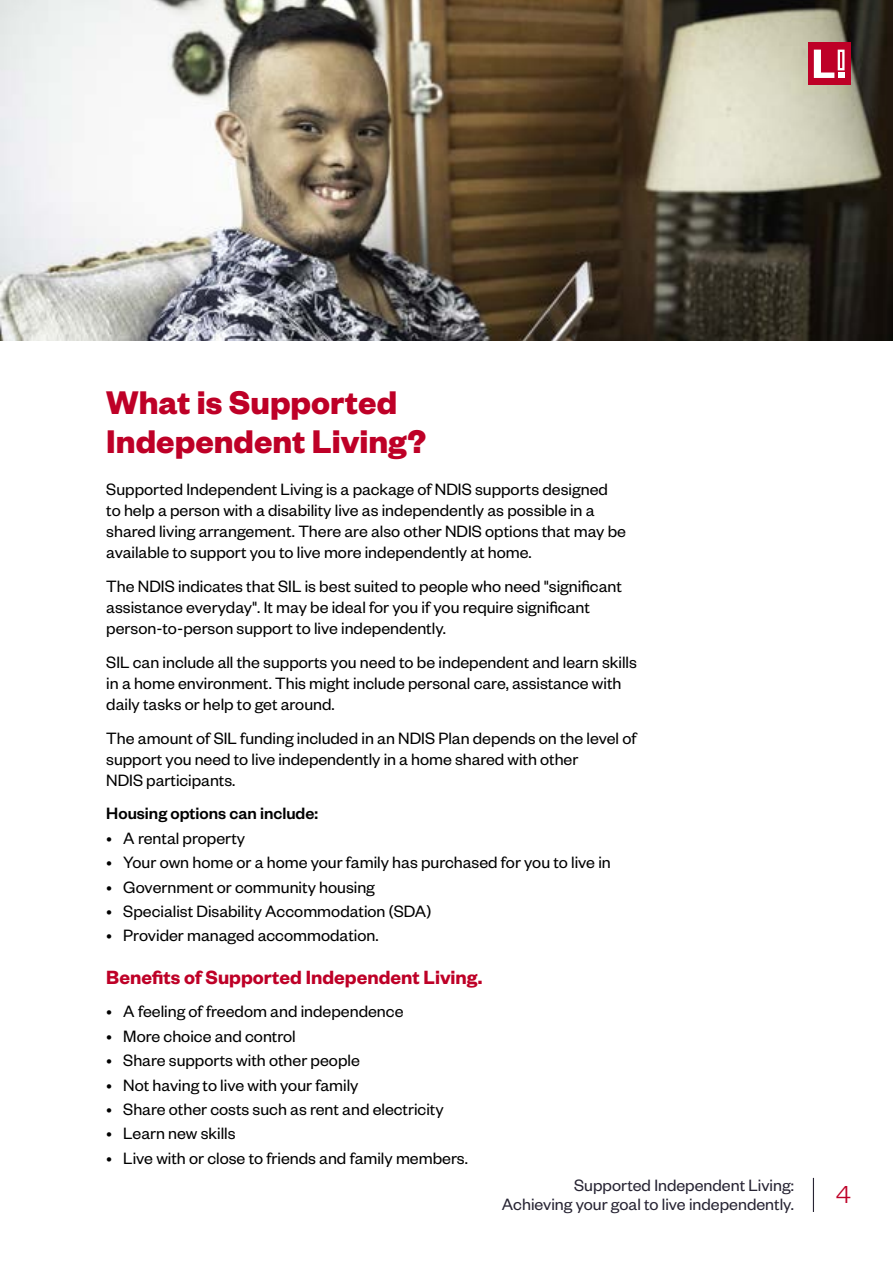
<style>
.page{position:relative;width:893px;height:1263px;background:#fff}
.page>*{position:absolute;margin:0;border:0;box-sizing:border-box;transform-origin:0 0}
.t1{font:700 36px/39px "Founders Grotesk";color:#be0027}
.t2{font:300 27px "Founders Grotesk";color:#be0027}
.t3{font:600 21px "Founders Grotesk";color:#be0027}
.t4{font:18px/21px "Founders Grotesk";color:#000}
.t5{font:18px/19.5px "Founders Grotesk";color:#272433;text-align:right}
.t6{font:500 18px "Founders Grotesk";color:#000}
</style>
<div class="page">
<hr style="left:813px;top:1178px;width:1px;height:34px;background:#272433">
<img style="left:0;top:0;width:893px;height:340px">
<div style="left:808px;top:43px;width:42px;height:42px;background:#be0027"></div>
<svg style="left:814px;top:50px;width:30px;height:28px"></svg>
<h1 class="t1" style="left:106px;top:381px;width:322px">What is Supported<br>Independent Living?</h1>
<p class="t4" style="left:106px;top:478px;width:521px">Supported Independent Living is a package of NDIS supports designed to help a person with a disability live as independently as possible in a shared living arrangement. There are also other NDIS options that may be available to support you to live more independently at home.</p>
<p class="t4" style="left:106px;top:575px;width:517px">The NDIS indicates that SIL is best suited to people who need "significant assistance everyday". It may be ideal for you if you require significant person-to-person support to live independently.</p>
<p class="t4" style="left:106px;top:651px;width:532px">SIL can include all the supports you need to be independent and learn skills in a home environment. This might include personal care, assistance with daily tasks or help to get around.</p>
<p class="t4" style="left:106px;top:726px;width:532px">The amount of SIL funding included in an NDIS Plan depends on the level of support you need to live independently in a home shared with other<br>NDIS participants.</p>
<p class="t6" style="left:106px;top:802px;width:213px">Housing options can include:</p>
<p class="t4" style="left:106px;top:826px;width:140px">• A rental property</p>
<p class="t4" style="left:106px;top:851px;width:506px">• Your own home or a home your family has purchased for you to live in</p>
<p class="t4" style="left:106px;top:875px;width:270px">• Government or community housing</p>
<p class="t4" style="left:106px;top:900px;width:327px">• Specialist Disability Accommodation (SDA)</p>
<p class="t4" style="left:106px;top:924px;width:274px">• Provider managed accommodation.</p>
<p class="t3" style="left:106px;top:963px;width:378px">Benefits of Supported Independent Living.</p>
<p class="t4" style="left:106px;top:1000px;width:299px">• A feeling of freedom and independence</p>
<p class="t4" style="left:106px;top:1024px;width:191px">• More choice and control</p>
<p class="t4" style="left:106px;top:1049px;width:255px">• Share supports with other people</p>
<p class="t4" style="left:106px;top:1073px;width:254px">• Not having to live with your family</p>
<p class="t4" style="left:106px;top:1098px;width:339px">• Share other costs such as rent and electricity</p>
<p class="t4" style="left:106px;top:1122px;width:131px">• Learn new skills</p>
<p class="t4" style="left:106px;top:1146px;width:363px">• Live with or close to friends and family members.</p>
<p class="t5" style="left:502px;top:1174px;width:293px">Supported Independent Living:<br>Achieving your goal to live independently.</p>
<h2 class="t2" style="left:836px;top:1178px;width:16px">4</h2>
</div>
